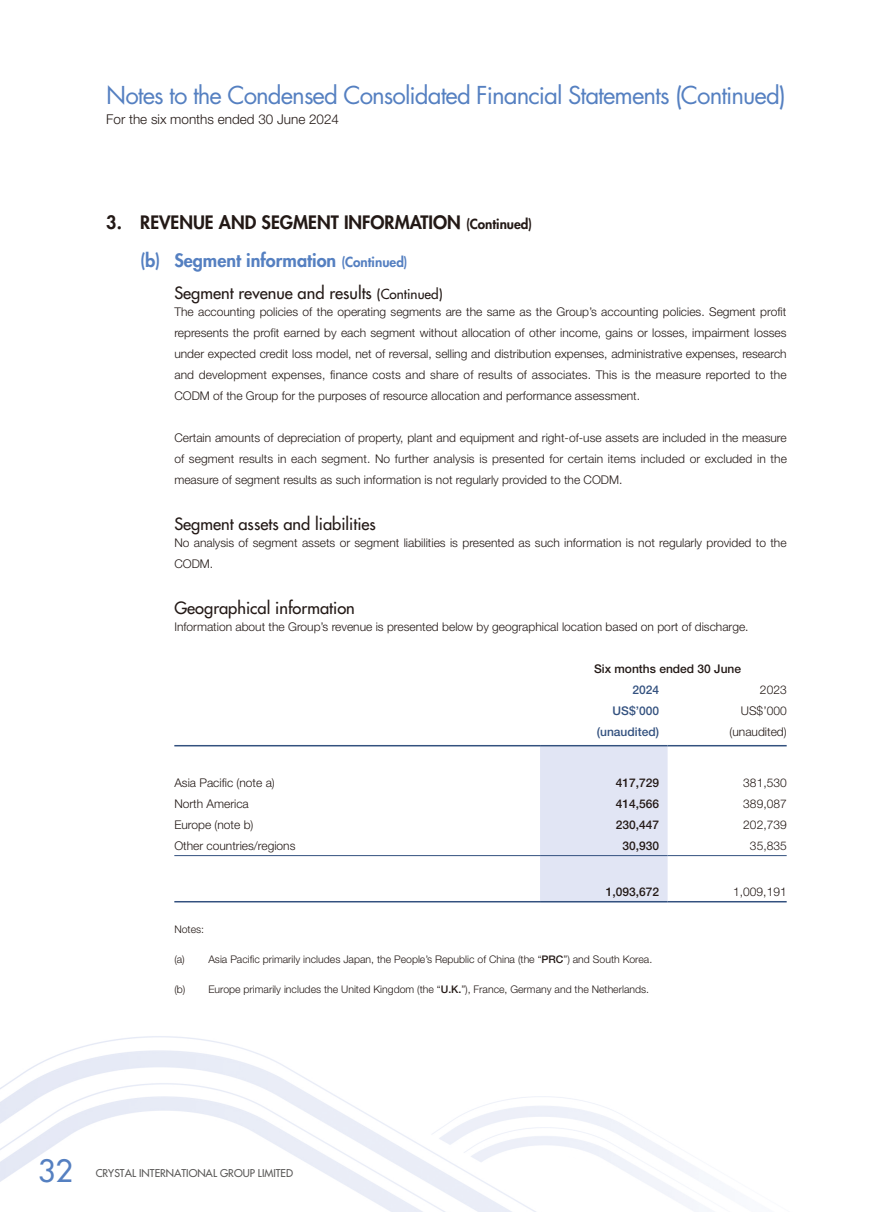
<style>
.page{position:relative;width:893px;height:1212px;background:#fff}
.page>*{position:absolute;margin:0;border:0;box-sizing:border-box;transform-origin:0 0}
.t1{font:500 30px "Futura Std";color:#5580c1}
.t2{font:24px "Futura Std";letter-spacing:-.04em;color:#5580c1}
.t3{font:800 18px/38px "Futura Std";color:#231916}
.t4{font:500 16.5px "Futura Std";color:#231916}
.t5{font:300 13.5px "Helvetica Neue LT Std";color:#231916}
.t6{font:300 12px/21px "Helvetica Neue LT Std";color:#231916;text-align:justify}
.t7{font:500 12px "Helvetica Neue LT Std";color:#231916}
.t8{font:500 12px "Helvetica Neue LT Std";color:#33517f}
.t9{font:300 10.5px "Helvetica Neue LT Std";color:#231916}
.t10{font:500 10.5px "Futura Std";color:#595857}
.s1{font-size:13.5px}
.s2{color:#5580c1}
.s3{font-size:13.5px;color:#5580c1}
.s4{font-weight:500}
</style>
<div class="page">
<img style="left:0;top:1036px;width:672px;height:176px">
<svg style="left:0;top:1120px;width:429px;height:92px"></svg>
<svg style="left:477px;top:1150px;width:233px;height:62px"></svg>
<div style="left:540px;top:746px;width:128px;height:155px;background:#e1e5f4"></div>
<hr style="left:174px;top:745px;width:366px;height:1px;background:#33517f">
<hr style="left:540px;top:745px;width:128px;height:1px;background:#33517f">
<hr style="left:668px;top:745px;width:119px;height:1px;background:#33517f">
<hr style="left:174px;top:855px;width:366px;height:1px;background:#33517f">
<hr style="left:540px;top:855px;width:128px;height:1px;background:#33517f">
<hr style="left:668px;top:855px;width:119px;height:1px;background:#33517f">
<hr style="left:174px;top:901px;width:366px;height:1px;background:#33517f">
<hr style="left:540px;top:901px;width:128px;height:1px;background:#33517f">
<hr style="left:668px;top:901px;width:119px;height:1px;background:#33517f">
<h2 class="t2" style="left:106px;top:80px;width:681px">Notes to the Condensed Consolidated Financial Statements (Continued)</h2>
<p class="t5" style="left:106px;top:111px;width:234px">For the six months ended 30 June 2024</p>
<h3 class="t3" style="left:140px;top:203px;width:393px;text-indent:-34px">3. REVENUE AND SEGMENT INFORMATION <span class="s1">(Continued) </span><span class="s2">(b) Segment information</span> <span class="s3">(Continued)</span></h3>
<h3 class="t4" style="left:174px;top:283px;width:270px">Segment revenue and results <span class="s1">(Continued)</span></h3>
<p class="t6" style="left:174px;top:301px;width:614px">The accounting policies of the operating segments are the same as the Group’s accounting policies. Segment profit represents the profit earned by each segment without allocation of other income, gains or losses, impairment losses under expected credit loss model, net of reversal, selling and distribution expenses, administrative expenses, research and development expenses, finance costs and share of results of associates. This is the measure reported to the CODM of the Group for the purposes of resource allocation and performance assessment.</p>
<p class="t6" style="left:174px;top:427px;width:614px">Certain amounts of depreciation of property, plant and equipment and right-of-use assets are included in the measure of segment results in each segment. No further analysis is presented for certain items included or excluded in the measure of segment results as such information is not regularly provided to the CODM.</p>
<h3 class="t4" style="left:174px;top:514px;width:203px">Segment assets and liabilities</h3>
<p class="t6" style="left:174px;top:532px;width:614px">No analysis of segment assets or segment liabilities is presented as such information is not regularly provided to the<br>CODM.</p>
<h3 class="t4" style="left:174px;top:598px;width:182px">Geographical information</h3>
<p class="t6" style="left:174px;top:616px;width:576px">Information about the Group’s revenue is presented below by geographical location based on port of discharge.</p>
<p class="t7" style="left:594px;top:662px;width:149px">Six months ended 30 June</p>
<p class="t8" style="left:632px;top:683px;width:28px">2024</p>
<p class="t6" style="left:760px;top:679px;width:28px">2023</p>
<p class="t8" style="left:613px;top:704px;width:48px">US$’000</p>
<p class="t6" style="left:741px;top:700px;width:47px">US$’000</p>
<p class="t8" style="left:597px;top:725px;width:64px">(unaudited)</p>
<p class="t6" style="left:729px;top:721px;width:59px">(unaudited)</p>
<p class="t6" style="left:174px;top:772px;width:102px">Asia Pacific (note a)</p>
<p class="t7" style="left:616px;top:775px;width:45px">417,729</p>
<p class="t6" style="left:743px;top:772px;width:45px">381,530</p>
<p class="t6" style="left:174px;top:793px;width:76px">North America</p>
<p class="t7" style="left:616px;top:796px;width:45px">414,566</p>
<p class="t6" style="left:743px;top:793px;width:45px">389,087</p>
<p class="t6" style="left:174px;top:814px;width:81px">Europe (note b)</p>
<p class="t7" style="left:616px;top:817px;width:45px">230,447</p>
<p class="t6" style="left:743px;top:814px;width:45px">202,739</p>
<p class="t6" style="left:174px;top:835px;width:123px">Other countries/regions</p>
<p class="t7" style="left:622px;top:838px;width:38px">30,930</p>
<p class="t6" style="left:750px;top:835px;width:38px">35,835</p>
<p class="t7" style="left:606px;top:885px;width:55px">1,093,672</p>
<p class="t6" style="left:733px;top:881px;width:55px">1,009,191</p>
<p class="t9" style="left:174px;top:923px;width:31px">Notes:</p>
<p class="t9" style="left:174px;top:953px;width:479px">(a) Asia Pacific primarily includes Japan, the People’s Republic of China (the “<span class="s4">PRC</span>”) and South Korea.</p>
<p class="t9" style="left:174px;top:983px;width:476px">(b) Europe primarily includes the United Kingdom (the “<span class="s4">U.K.</span>”), France, Germany and the Netherlands.</p>
<h1 class="t1" style="left:38px;top:1152px;width:36px">32</h1>
<p class="t10" style="left:96px;top:1166px;width:199px">CRYSTAL INTERNATIONAL GROUP LIMITED</p>
</div>
